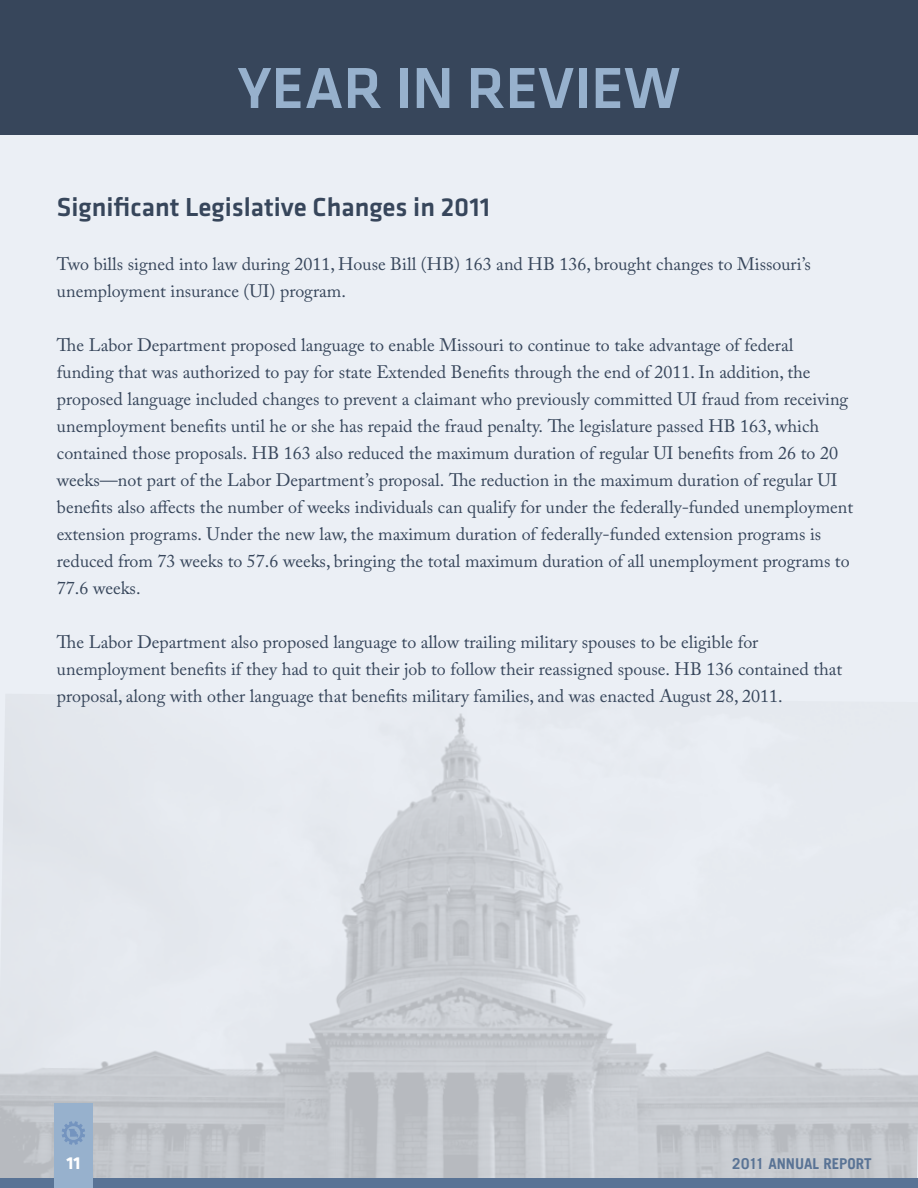
<style>
.page{position:relative;width:918px;height:1188px;background:#ebeff5}
.page>*{position:absolute;margin:0;border:0;box-sizing:border-box;transform-origin:0 0}
.t1{font:500 60px "Klavika";color:#97b1cd}
.t2{font:500 27px "Klavika";color:#37465b}
.t3{font:18px/27px "Adobe Caslon Pro";color:#37465b}
.t4{font:700 18px "Klavika";color:#fff}
.t5{font:700 15px "Trade Gothic LT";color:#597395}
</style>
<div class="page">
<img style="left:0;top:713px;width:918px;height:465px">
<div style="left:0;top:1178px;width:918px;height:10px;background:#597395"></div>
<div style="left:54px;top:1104px;width:39px;height:84px;background:#97b1cd"></div>
<div style="left:0;top:0;width:918px;height:135px;background:#37465b"></div>
<svg style="left:62px;top:1121px;width:23px;height:24px"></svg>
<h1 class="t1" style="left:238px;top:55px;width:444px">YEAR IN REVIEW</h1>
<h2 class="t2" style="left:57px;top:192px;width:435px">Significant Legislative Changes in 2011</h2>
<p class="t3" style="left:57px;top:250px;width:755px">Two bills signed into law during 2011, House Bill (HB) 163 and HB 136, brought changes to Missouri’s unemployment insurance (UI) program.</p>
<p class="t3" style="left:57px;top:331px;width:798px">The Labor Department proposed language to enable Missouri to continue to take advantage of federal funding that was authorized to pay for state Extended Benefits through the end of 2011. In addition, the proposed language included changes to prevent a claimant who previously committed UI fraud from receiving unemployment benefits until he or she has repaid the fraud penalty. The legislature passed HB 163, which contained those proposals. HB 163 also reduced the maximum duration of regular UI benefits from 26 to 20 weeks—not part of the Labor Department’s proposal. The reduction in the maximum duration of regular UI benefits also affects the number of weeks individuals can qualify for under the federally-funded unemployment extension programs. Under the new law, the maximum duration of federally-funded extension programs is reduced from 73 weeks to 57.6 weeks, bringing the total maximum duration of all unemployment programs to 77.6 weeks.</p>
<p class="t3" style="left:57px;top:628px;width:787px">The Labor Department also proposed language to allow trailing military spouses to be eligible for unemployment benefits if they had to quit their job to follow their reassigned spouse. HB 136 contained that proposal, along with other language that benefits military families, and was enacted August 28, 2011.</p>
<p class="t4" style="left:66px;top:1153px;width:16px">11</p>
<p class="t5" style="left:732px;top:1155px;width:141px">2011 ANNUAL REPORT</p>
</div>
